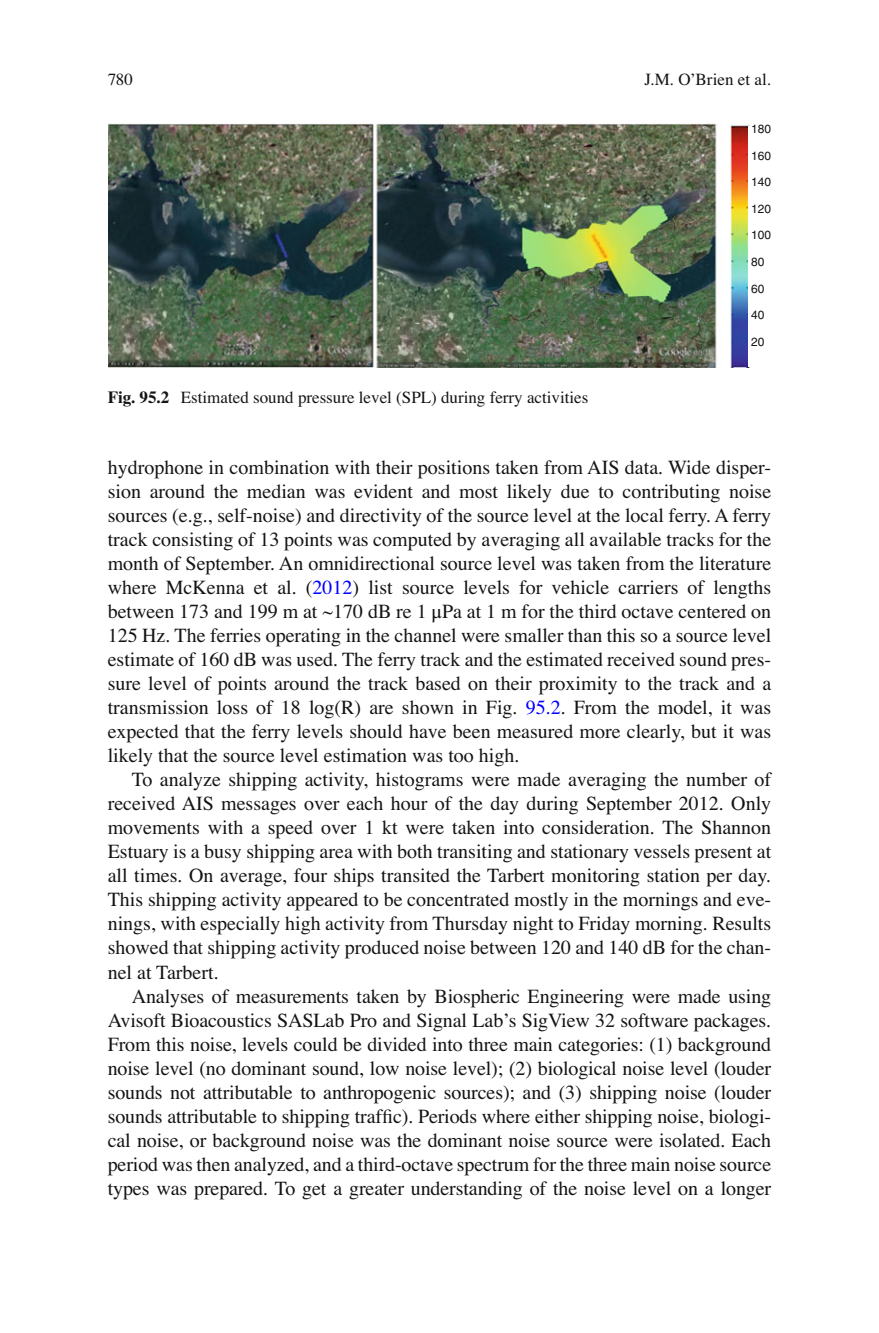
<style>
.page{position:relative;width:879px;height:1333px;background:#fff}
.page>*{position:absolute;margin:0;border:0;box-sizing:border-box;transform-origin:0 0}
.t1{font:20px/24px "Dktpnb Times";color:#131413;text-align:justify}
.t2{font:17px "Dktpnb Times";color:#131413}
.t3{font:12px/26.2px "Tbyvhf Helvetica";color:#131413;text-align:justify}
.s1{font-family:"Wbvwkq Times";font-weight:700}
.s2{color:#00f}
.s3{font-family:"Vskymc STIX General"}
</style>
<div class="page">
<img style="left:108px;top:123px;width:642px;height:244px">
<div style="left:749px;top:126px;width:8px;height:240px;background:#fff"></div>
<p class="t2" style="left:108px;top:73px;width:27px">780</p>
<p class="t2" style="left:108px;top:391px;width:482px"><span class="s1">Fig. 95.2</span> Estimated sound pressure level (SPL) during ferry activities</p>
<p class="t2" style="left:644px;top:73px;width:128px">J.M. O’Brien et al.</p>
<p class="t3" style="left:751px;top:116px;width:21px">180</p>
<p class="t3" style="left:751px;top:143px;width:21px">160</p>
<p class="t3" style="left:751px;top:170px;width:21px">140<br>120<br>100</p>
<p class="t3" style="left:751px;top:250px;width:15px">80</p>
<p class="t3" style="left:751px;top:277px;width:15px">60<br>40</p>
<p class="t3" style="left:751px;top:330px;width:15px">20</p>
<p class="t1" style="left:108px;top:457px;width:665px">hydrophone in combination with their positions taken from AIS data. Wide disper&shy;sion around the median was evident and most likely due to contributing noise sources (e.g., self-noise) and directivity of the source level at the local ferry. A ferry track consisting of 13 points was computed by averaging all available tracks for the month of September. An omnidirectional source level was taken from the literature where McKenna et al. ( <span class="s2">2012</span> ) list source levels for vehicle carriers of lengths between 173 and 199 m at ~170 dB re 1 <span class="s3">μ</span>Pa at 1 m for the third octave centered on 125 Hz. The ferries operating in the channel were smaller than this so a source level estimate of 160 dB was used. The ferry track and the estimated received sound pres&shy;sure level of points around the track based on their proximity to the track and a transmission loss of 18 log(R) are shown in Fig. <span class="s2">95.2</span> . From the model, it was expected that the ferry levels should have been measured more clearly, but it was likely that the source level estimation was too high.</p>
<p class="t1" style="left:108px;top:769px;width:665px;text-indent:24px">To analyze shipping activity, histograms were made averaging the number of received AIS messages over each hour of the day during September 2012. Only movements with a speed over 1 kt were taken into consideration. The Shannon Estuary is a busy shipping area with both transiting and stationary vessels present at all times. On average, four ships transited the Tarbert monitoring station per day.<br>This shipping activity appeared to be concentrated mostly in the mornings and eve&shy;nings, with especially high activity from Thursday night to Friday morning. Results showed that shipping activity produced noise between 120 and 140 dB for the chan&shy;nel at Tarbert.</p>
<p class="t1" style="left:108px;top:985px;width:665px;text-indent:24px">Analyses of measurements taken by Biospheric Engineering were made using Avisoft Bioacoustics SASLab Pro and Signal Lab’s SigView 32 software packages.<br>From this noise, levels could be divided into three main categories: (1) background noise level (no dominant sound, low noise level); (2) biological noise level (louder sounds not attributable to anthropogenic sources); and (3) shipping noise (louder sounds attributable to shipping traffic). Periods where either shipping noise, biologi&shy;cal noise, or background noise was the dominant noise source were isolated. Each period was then analyzed, and a third-octave spectrum for the three main noise source types was prepared. To get a greater understanding of the noise level on a longer</p>
</div>
